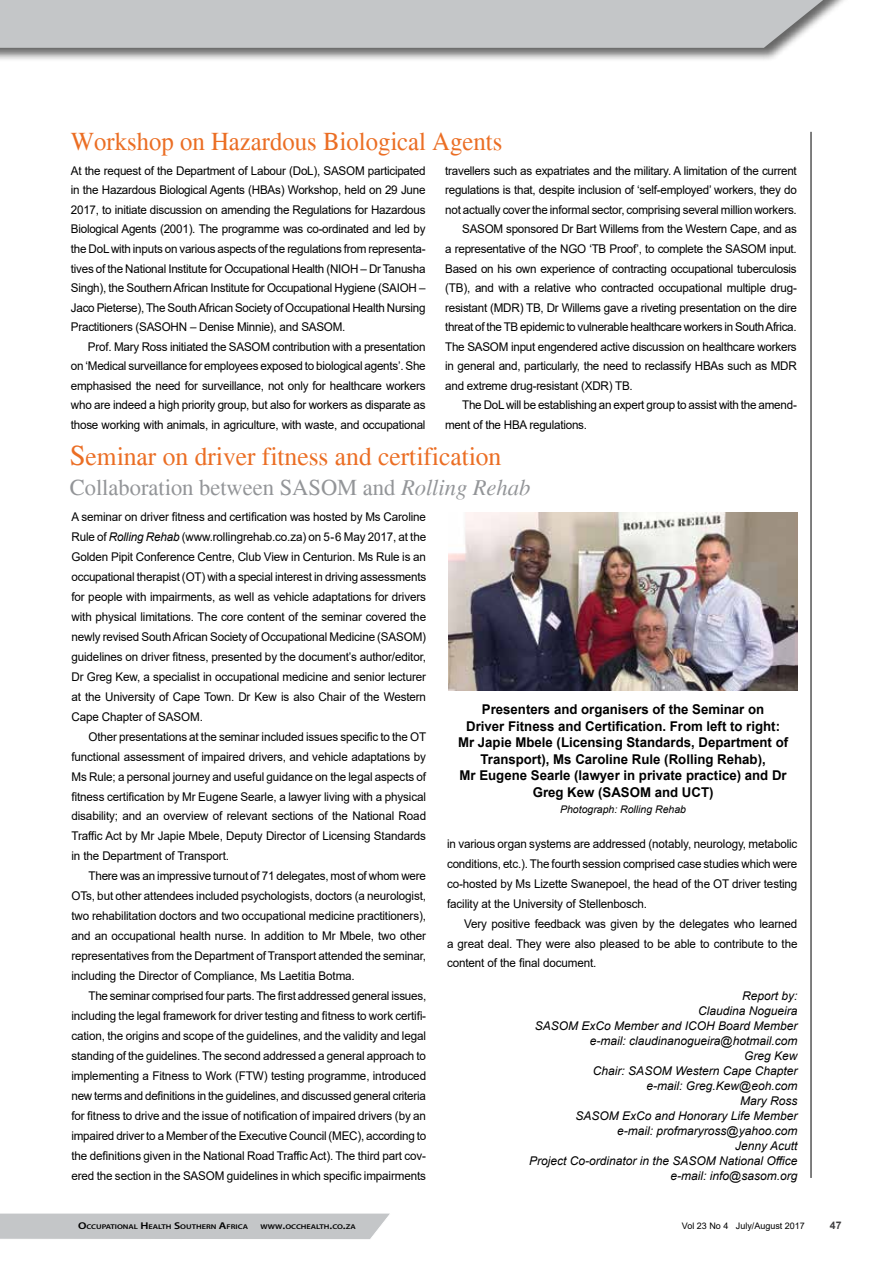
<style>
.page{position:relative;width:893px;height:1263px;background:#fff}
.page>*{position:absolute;margin:0;border:0;box-sizing:border-box;transform-origin:0 0}
.t1{font:25.5px "Times";color:#eb6e24}
.t2{font:22.5px "Times";color:#939598}
.t3{font:700 13.5px/16.5px "Arial";color:#000;text-align:center}
.t4{font:12px/20px "Arial";letter-spacing:-.02em;color:#000;text-align:justify}
.t5{font:italic 12px/15px "Arial";color:#000;text-align:right}
.t6{font:italic 10.5px "Arial";color:#000}
.t7{font:700 10.5px "Arial";color:#414042}
.t8{font:9px "Arial";color:#000}
.t9{font:600 6.9px "Myriad Pro";color:#000;scale:1.21 1}
.s1{font-size:28.5px}
.s2{font-style:italic}
.s3{font-size:9.9px}
</style>
<div class="page">
<div style="left:0;top:0;width:851px;height:62px;background:#000;opacity:.6"></div>
<svg style="left:0;top:0;width:839px;height:48px;background:#c4c6c8"></svg>
<div style="left:0;top:1213px;width:390px;height:26px;background:#c4c6c8"></div>
<hr style="left:811px;top:132px;width:1px;height:1046px;background:#000">
<img style="left:449px;top:512px;width:348px;height:179px">
<h1 class="t1" style="left:71px;top:126px;width:433px">Workshop on Hazardous Biological Agents</h1>
<p class="t4" style="left:71px;top:161px;width:356px;line-height:19.5px">At the request of the Department of Labour (DoL), SASOM participated in the Hazardous Biological Agents (HBAs) Workshop, held on 29 June 2017, to initiate discussion on amending the Regulations for Hazardous Biological Agents (2001). The programme was co-ordinated and led by the DoL with inputs on various aspects of the regulations from representa&shy;tives of the National Institute for Occupational Health (NIOH – Dr Tanusha Singh), the Southern African Institute for Occupational Hygiene (SAIOH – Jaco Pieterse), The South African Society of Occupational Health Nursing Practitioners (SASOHN – Denise Minnie), and SASOM.</p>
<p class="t4" style="left:71px;top:336px;width:356px;line-height:19.5px;text-indent:17px">Prof. Mary Ross initiated the SASOM contribution with a presentation on ‘Medical surveillance for employees exposed to biological agents’. She emphasised the need for surveillance, not only for healthcare workers who are indeed a high priority group, but also for workers as disparate as those working with animals, in agriculture, with waste, and occupational</p>
<p class="t4" style="left:445px;top:161px;width:353px">travellers such as expatriates and the military. A limitation of the current</p>
<p class="t4" style="left:445px;top:180px;width:353px">regulations is that, despite inclusion of ‘self-employed’ workers, they do</p>
<p class="t4" style="left:445px;top:200px;width:353px">not actually cover the informal sector, comprising several million workers.</p>
<p class="t4" style="left:462px;top:219px;width:336px">SASOM sponsored Dr Bart Willems from the Western Cape, and as</p>
<p class="t4" style="left:445px;top:239px;width:353px">a representative of the NGO ‘TB Proof’, to complete the SASOM input.</p>
<p class="t4" style="left:445px;top:258px;width:353px">Based on his own experience of contracting occupational tuberculosis</p>
<p class="t4" style="left:445px;top:278px;width:353px">(TB), and with a relative who contracted occupational multiple drug-</p>
<p class="t4" style="left:445px;top:297px;width:353px">resistant (MDR) TB, Dr Willems gave a riveting presentation on the dire</p>
<p class="t4" style="left:445px;top:317px;width:353px">threat of the TB epidemic to vulnerable healthcare workers in South Africa.</p>
<p class="t4" style="left:445px;top:336px;width:353px">The SASOM input engendered active discussion on healthcare workers</p>
<p class="t4" style="left:445px;top:356px;width:353px">in general and, particularly, the need to reclassify HBAs such as MDR</p>
<p class="t4" style="left:445px;top:375px;width:189px">and extreme drug-resistant (XDR) TB.</p>
<p class="t4" style="left:462px;top:395px;width:336px">The DoL will be establishing an expert group to assist with the amend-</p>
<p class="t4" style="left:445px;top:414px;width:143px">ment of the HBA regulations.</p>
<h1 class="t1" style="left:70px;top:441px;width:433px"><span class="s1">S</span>eminar on driver fitness and certification</h1>
<h2 class="t2" style="left:70px;top:474px;width:462px">Collaboration between SASOM and <span class="s2">Rolling Rehab</span></h2>
<p class="t4" style="left:71px;top:507px;width:356px">A seminar on driver fitness and certification was hosted by Ms Caroline Rule of <span class="s2">Rolling Rehab</span> (www.rollingrehab.co.za) on 5-6 May 2017, at the Golden Pipit Conference Centre, Club View in Centurion. Ms Rule is an occupational therapist (OT) with a special interest in driving assessments for people with impairments, as well as vehicle adaptations for drivers with physical limitations. The core content of the seminar covered the newly revised South African Society of Occupational Medicine (SASOM) guidelines on driver fitness, presented by the document’s author/editor, Dr Greg Kew, a specialist in occupational medicine and senior lecturer at the University of Cape Town. Dr Kew is also Chair of the Western Cape Chapter of SASOM.</p>
<p class="t4" style="left:71px;top:726px;width:356px;text-indent:17px">Other presentations at the seminar included issues specific to the OT functional assessment of impaired drivers, and vehicle adaptations by Ms Rule; a personal journey and useful guidance on the legal aspects of fitness certification by Mr Eugene Searle, a lawyer living with a physical disability; and an overview of relevant sections of the National Road Traffic Act by Mr Japie Mbele, Deputy Director of Licensing Standards in the Department of Transport.</p>
<p class="t4" style="left:71px;top:866px;width:356px;text-indent:17px">There was an impressive turnout of 71 delegates, most of whom were OTs, but other attendees included psychologists, doctors (a neurologist, two rehabilitation doctors and two occupational medicine practitioners), and an occupational health nurse. In addition to Mr Mbele, two other representatives from the Department of Transport attended the seminar, including the Director of Compliance, Ms Laetitia Botma.</p>
<p class="t4" style="left:71px;top:986px;width:356px;text-indent:17px">The seminar comprised four parts. The first addressed general issues, including the legal framework for driver testing and fitness to work certifi&shy;cation, the origins and scope of the guidelines, and the validity and legal standing of the guidelines. The second addressed a general approach to implementing a Fitness to Work (FTW) testing programme, introduced new terms and definitions in the guidelines, and discussed general criteria for fitness to drive and the issue of notification of impaired drivers (by an impaired driver to a Member of the Executive Council (MEC), according to the definitions given in the National Road Traffic Act). The third part cov&shy;ered the section in the SASOM guidelines in which specific impairments</p>
<p class="t5" style="left:529px;top:989px;width:270px">Report by:<br>Claudina Nogueira<br>SASOM ExCo Member and ICOH Board Member e-mail: claudinanogueira@hotmail.com<br>Greg Kew<br>Chair: SASOM Western Cape Chapter<br>e-mail: Greg.Kew@eoh.com<br>Mary Ross<br>SASOM ExCo and Honorary Life Member<br>e-mail: profmaryross@yahoo.com<br>Jenny Acutt<br>Project Co-ordinator in the SASOM National Office e-mail: info@sasom.org</p>
<p class="t3" style="left:458px;top:701px;width:332px">Presenters and organisers of the Seminar on<br>Driver Fitness and Certification. From left to right:<br>Mr Japie Mbele (Licensing Standards, Department of Transport), Ms Caroline Rule (Rolling Rehab),<br>Mr Eugene Searle (lawyer in private practice) and Dr Greg Kew (SASOM and UCT)</p>
<p class="t6" style="left:560px;top:803px;width:128px">Photograph: Rolling Rehab</p>
<p class="t4" style="left:447px;top:833px;width:352px">in various organ systems are addressed (notably, neurology, metabolic conditions, etc.). The fourth session comprised case studies which were co-hosted by Ms Lizette Swanepoel, the head of the OT driver testing facility at the University of Stellenbosch.</p>
<p class="t4" style="left:447px;top:913px;width:352px;text-indent:17px">Very positive feedback was given by the delegates who learned a great deal. They were also pleased to be able to contribute to the content of the final document.</p>
<p class="t9" style="left:78px;top:1222px;width:142px"><span class="s3">O</span>CCUPATIONAL <span class="s3">H</span>EALTH <span class="s3">S</span>OUTHERN <span class="s3">A</span>FRICA</p>
<p class="t9" style="left:261px;top:1222px;width:80px">WWW<span class="s3">.</span>OCCHEALTH<span class="s3">.</span>CO<span class="s3">.</span>ZA</p>
<p class="t8" style="left:682px;top:1220px;width:125px">Vol 23 No 4 July/August 2017</p>
<p class="t7" style="left:830px;top:1218px;width:13px">47</p>
</div>
